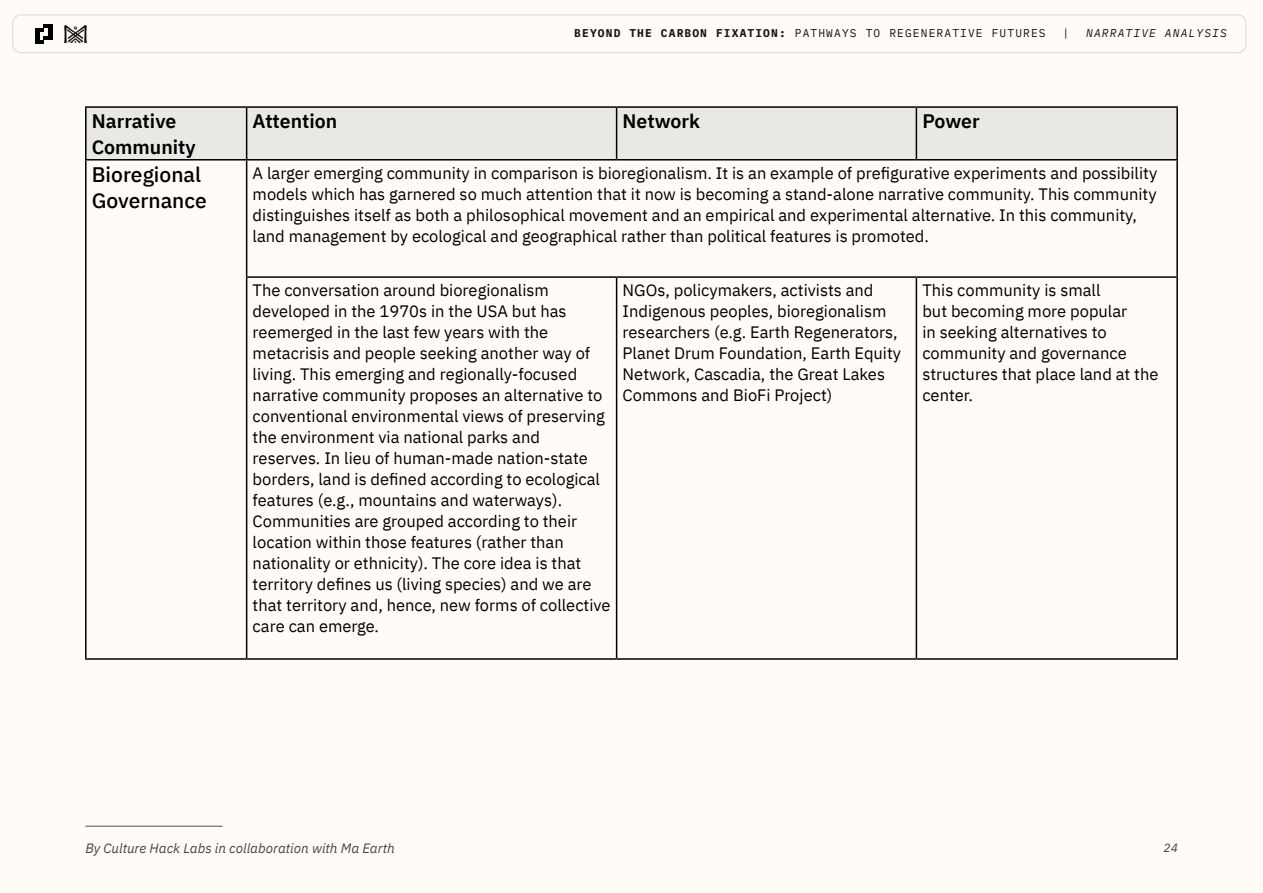
<style>
.page{position:relative;width:1263px;height:893px;background:#fffbf7}
.page>*{position:absolute;margin:0;border:0;box-sizing:border-box;transform-origin:0 0}
.t1{font:500 21px/25.5px "IBM Plex Sans";color:#000}
.Body_Copy{font:600 19.5px/25.5px "IBM Plex Sans";color:#000}
.Body_Copy-2{font:16.5px/21px "IBM Plex Sans";color:#000}
.t2{font:italic 13.5px "IBM Plex Sans";color:#474645}
.t3{font:italic 12px "IBM Plex Sans";color:#454444}
.t4{font:11.25px "IBM Plex Mono";letter-spacing:.1em;color:#181316}
.t5{font:italic 11.25px "IBM Plex Mono";letter-spacing:.1em;color:#181316}
.s1{font-weight:700}
</style>
<div class="page">
<hr style="left:85px;top:826px;width:138px;height:1px;background:#444971">
<div style="left:12px;top:15px;width:1234px;height:38px;border:1px solid #dbd7d3;border-radius:9px"></div>
<div style="left:48px;top:24px;width:5px;height:16px;background:#000"></div>
<div style="left:35px;top:28px;width:5px;height:15px;background:#000"></div>
<svg style="left:40px;top:24px;width:8px;height:19px"></svg>
<img style="left:63px;top:24px;width:24px;height:20px">
<div style="left:87px;top:108px;width:1089px;height:51px;background:#eae8e5"></div>
<hr style="left:85px;top:106px;width:162px;height:2px;background:#000">
<hr style="left:85px;top:108px;width:2px;height:51px;background:#000">
<hr style="left:247px;top:106px;width:370px;height:2px;background:#000">
<hr style="left:246px;top:108px;width:1px;height:51px;background:#000">
<hr style="left:617px;top:106px;width:299px;height:2px;background:#000">
<hr style="left:616px;top:108px;width:1px;height:51px;background:#000">
<hr style="left:916px;top:106px;width:262px;height:2px;background:#000">
<hr style="left:916px;top:108px;width:1px;height:51px;background:#000">
<hr style="left:1176px;top:108px;width:2px;height:51px;background:#000">
<hr style="left:85px;top:159px;width:162px;height:2px;background:#000">
<hr style="left:85px;top:161px;width:2px;height:116px;background:#000">
<hr style="left:247px;top:159px;width:370px;height:2px;background:#000">
<hr style="left:246px;top:161px;width:1px;height:115px;background:#000">
<hr style="left:617px;top:159px;width:299px;height:2px;background:#000">
<hr style="left:916px;top:159px;width:262px;height:2px;background:#000">
<hr style="left:1176px;top:161px;width:2px;height:115px;background:#000">
<hr style="left:85px;top:277px;width:2px;height:381px;background:#000">
<hr style="left:246px;top:276px;width:371px;height:2px;background:#000">
<hr style="left:246px;top:278px;width:1px;height:380px;background:#000">
<hr style="left:617px;top:276px;width:299px;height:2px;background:#000">
<hr style="left:616px;top:278px;width:1px;height:380px;background:#000">
<hr style="left:916px;top:276px;width:262px;height:2px;background:#000">
<hr style="left:916px;top:278px;width:1px;height:380px;background:#000">
<hr style="left:1176px;top:278px;width:2px;height:380px;background:#000">
<hr style="left:85px;top:658px;width:162px;height:2px;background:#000">
<hr style="left:247px;top:658px;width:370px;height:2px;background:#000">
<hr style="left:617px;top:658px;width:299px;height:2px;background:#000">
<hr style="left:916px;top:658px;width:262px;height:2px;background:#000">
<p class="t4" style="left:574px;top:25px;width:473px"><span class="s1">BEYOND THE CARBON FIXATION:</span> PATHWAYS TO REGENERATIVE FUTURES</p>
<p class="t4" style="left:1062px;top:25px;width:8px">|</p>
<p class="t5" style="left:1086px;top:25px;width:142px">NARRATIVE ANALYSIS</p>
<p class="Body_Copy" style="left:92px;top:107px;width:105px">Narrative<br>Community</p>
<p class="Body_Copy" style="left:253px;top:107px;width:86px">Attention</p>
<p class="Body_Copy" style="left:623px;top:107px;width:79px">Network</p>
<p class="Body_Copy" style="left:922px;top:107px;width:59px">Power</p>
<h3 class="t1" style="left:92px;top:160px;width:116px">Bioregional<br>Governance</h3>
<p class="Body_Copy-2" style="left:253px;top:161px;width:906px">A larger emerging community in comparison is bioregionalism. It is an example of prefigurative experiments and possibility models which has garnered so much attention that it now is becoming a stand-alone narrative community. This community distinguishes itself as both a philosophical movement and an empirical and experimental alternative. In this community, land management by ecological and geographical rather than political features is promoted.</p>
<p class="Body_Copy-2" style="left:253px;top:278px;width:359px">The conversation around bioregionalism developed in the 1970s in the USA but has reemerged in the last few years with the metacrisis and people seeking another way of living. This emerging and regionally-focused narrative community proposes an alternative to conventional environmental views of preserving the environment via national parks and reserves. In lieu of human-made nation-state borders, land is defined according to ecological features (e.g., mountains and waterways).<br>Communities are grouped according to their location within those features (rather than nationality or ethnicity). The core idea is that territory defines us (living species) and we are that territory and, hence, new forms of collective care can emerge.</p>
<p class="Body_Copy-2" style="left:623px;top:278px;width:280px">NGOs, policymakers, activists and Indigenous peoples, bioregionalism researchers (e.g. Earth Regenerators, Planet Drum Foundation, Earth Equity Network, Cascadia, the Great Lakes Commons and BioFi Project)</p>
<p class="Body_Copy-2" style="left:922px;top:278px;width:238px">This community is small<br>but becoming more popular<br>in seeking alternatives to community and governance structures that place land at the center.</p>
<p class="t2" style="left:85px;top:838px;width:311px">By Culture Hack Labs in collaboration with Ma Earth</p>
<p class="t3" style="left:1163px;top:838px;width:16px">24</p>
</div>
